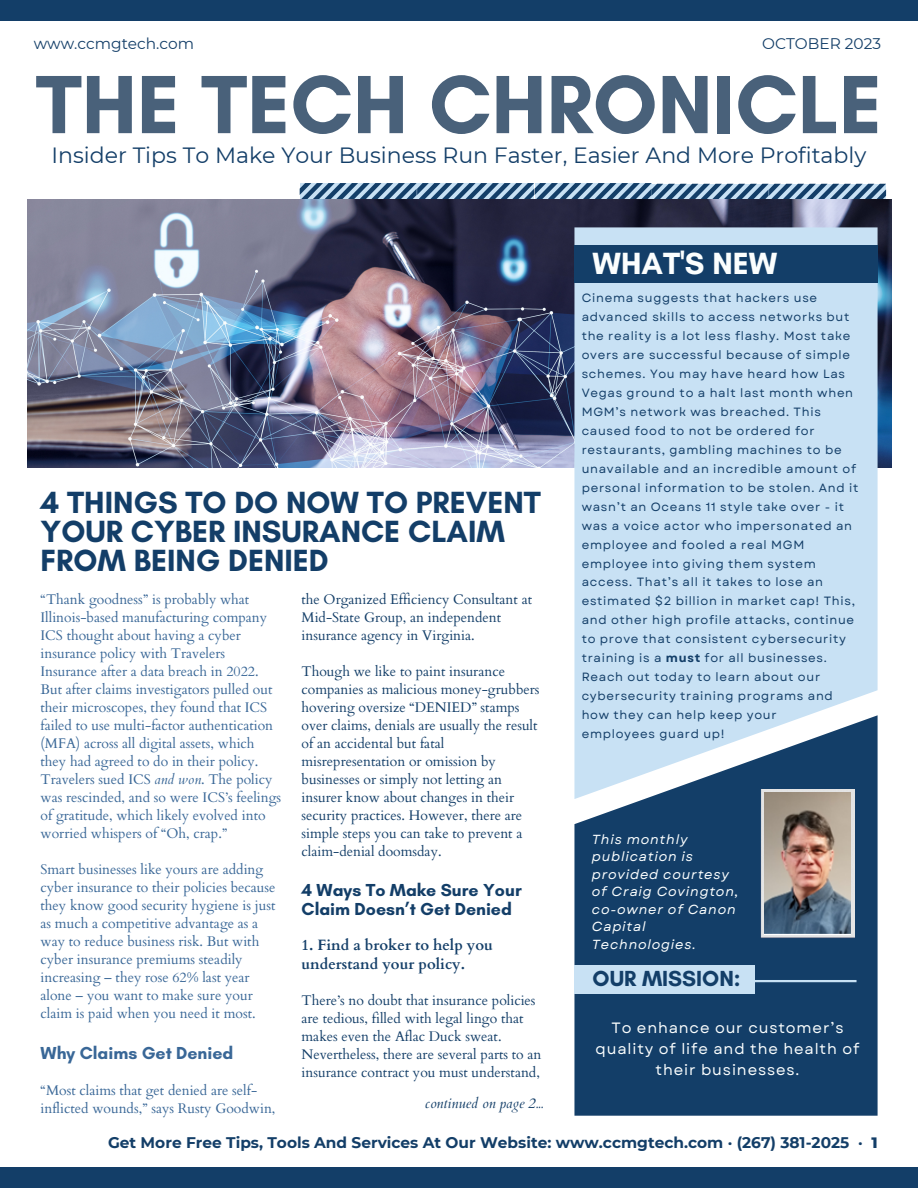
<style>
.page{position:relative;width:918px;height:1188px;background:#fff}
.page>*{position:absolute;margin:0;border:0;box-sizing:border-box;transform-origin:0 0}
.t1{font:700 84.15px "Glacial Indifference";color:#49617a}
.t2{font:700 31.2px "Glacial Indifference";color:#133e68}
.t3{font:700 31.2px "Glacial Indifference";color:#fbfefe}
.t4{font:700 22.2px "Glacial Indifference";color:#133e68}
.t5{font:22.05px "Montserrat";color:#133e68}
.t6{font:700 17.7px/19px "Glacial Indifference";color:#133e68}
.t7{font:700 17.7px "Glacial Indifference";color:#396797}
.t8{font:700 15.45px "Montserrat";color:#133e68}
.t9{font:15.45px "Montserrat";color:#133e68}
.t10{font:15px/21.3px "Garet";letter-spacing:.06em;color:#fbfefe;text-align:center}
.t11{font:700 15px/19.2px "Cardo";color:#133e68}
.t12{font:italic 14.25px "Cardo";color:#133e68}
.t13{font:13.95px/18px "Cardo";color:#396797}
.t14{font:13.95px/18px "Cardo";color:#133e68}
.t15{font:italic 13.2px/17.5px "Garet";letter-spacing:.06em;color:#fbfefe}
.t16{font:12px/18.9px "Garet";letter-spacing:.06em;color:#133e68}
.s1{font-style:italic}
.s2{font-weight:700}
.s3{font-weight:800}
</style>
<div class="page">
<div style="left:0;top:1px;width:918px;height:20px;background:#133e68"></div>
<div style="left:0;top:1168px;width:918px;height:20px;background:#133e68"></div>
<svg style="left:300px;top:183px;width:586px;height:16px;background:#6b8dab"></svg>
<img style="left:27px;top:199px;width:864px;height:268px">
<div style="left:574px;top:227px;width:304px;height:488px;background:#c8e1f4"></div>
<div style="left:574px;top:245px;width:304px;height:37px;background:#133e68"></div>
<svg style="left:574px;top:715px;width:304px;height:401px;background:#355b80"></svg>
<hr style="left:599px;top:980px;width:258px;height:2px;background:#c8e1f4">
<div style="left:574px;top:966px;width:181px;height:28px;background:#c8e1f4"></div>
<img style="left:761px;top:789px;width:93px;height:150px">
<img style="left:765px;top:793px;width:86px;height:142px">
<p class="t9" style="left:34px;top:34px;width:162px">www.ccmgtech.com</p>
<p class="t9" style="left:762px;top:34px;width:120px">OCTOBER 2023</p>
<p class="t1" style="left:36px;top:53px;width:848px">THE TECH CHRONICLE</p>
<p class="t5" style="left:52px;top:142px;width:816px">Insider Tips To Make Your Business Run Faster, Easier And More Profitably</p>
<p class="t2" style="left:41px;top:483px;width:502px">4 THINGS TO DO NOW TO PREVENT</p>
<p class="t2" style="left:41px;top:513px;width:466px">YOUR CYBER INSURANCE CLAIM</p>
<p class="t2" style="left:41px;top:542px;width:290px">FROM BEING DENIED</p>
<p class="t13" style="left:41px;top:591px;width:242px">“Thank goodness” is probably what Illinois-based manufacturing company ICS thought about having a cyber insurance policy with Travelers Insurance after a data breach in 2022.<br>But after claims investigators pulled out their microscopes, they found that ICS failed to use multi-factor authentication (MFA) across all digital assets, which they had agreed to do in their policy.<br>Travelers sued ICS <span class="s1">and won</span>. The policy was rescinded, and so were ICS’s feelings of gratitude, which likely evolved into worried whispers of “Oh, crap.”</p>
<p class="t13" style="left:41px;top:861px;width:237px">Smart businesses like yours are adding cyber insurance to their policies because they know good security hygiene is just as much a competitive advantage as a way to reduce business risk. But with cyber insurance premiums steadily increasing – they rose 62% last year alone – you want to make sure your claim is paid when you need it most.</p>
<p class="t7" style="left:41px;top:1042px;width:194px">Why Claims Get Denied</p>
<p class="t13" style="left:41px;top:1082px;width:236px">“Most claims that get denied are self&shy;inflicted wounds,” says Rusty Goodwin,</p>
<p class="t14" style="left:302px;top:591px;width:232px">the Organized Efficiency Consultant at<br>Mid-State Group, an independent insurance agency in Virginia.</p>
<p class="t14" style="left:302px;top:663px;width:240px">Though we like to paint insurance companies as malicious money-grubbers hovering oversize “DENIED” stamps over claims, denials are usually the result of an accidental but fatal misrepresentation or omission by businesses or simply not letting an insurer know about changes in their security practices. However, there are simple steps you can take to prevent a claim-denial doomsday.</p>
<p class="t6" style="left:302px;top:880px;width:222px">4 Ways To Make Sure Your<br>Claim Doesn’t Get Denied</p>
<p class="t11" style="left:302px;top:936px;width:193px">1. Find a broker to help you understand your policy.</p>
<p class="t14" style="left:302px;top:992px;width:242px">There’s no doubt that insurance policies are tedious, filled with legal lingo that makes even the Aflac Duck sweat.<br>Nevertheless, there are several parts to an insurance contract you must understand,</p>
<p class="t12" style="left:425px;top:1094px;width:119px">continued on page 2...</p>
<p class="t3" style="left:593px;top:244px;width:186px">WHAT'S NEW</p>
<p class="t16" style="left:582px;top:289px;width:278px">Cinema suggests that hackers use advanced skills to access networks but the reality is a lot less flashy. Most take overs are successful because of simple schemes. You may have heard how Las Vegas ground to a halt last month when MGM’s network was breached. This caused food to not be ordered for restaurants, gambling machines to be unavailable and an incredible amount of personal information to be stolen. And it wasn’t an Oceans 11 style take over - it was a voice actor who impersonated an employee and fooled a real MGM employee into giving them system access. That’s all it takes to lose an estimated $2 billion in market cap! This, and other high profile attacks, continue to prove that consistent cybersecurity training is a <span class="s2">must</span> for all businesses.<br>Reach out today to learn about our cybersecurity training programs and</p>
<p class="t16" style="left:582px;top:705px;width:197px">how they can help keep your</p>
<p class="t16" style="left:582px;top:724px;width:144px">employees guard up!</p>
<p class="t15" style="left:592px;top:830px;width:97px">This monthly</p>
<p class="t15" style="left:592px;top:848px;width:103px">publication is</p>
<p class="t15" style="left:592px;top:865px;width:139px">provided courtesy</p>
<p class="t15" style="left:592px;top:883px;width:148px">of Craig Covington, co-owner of Canon<br>Capital<br>Technologies.</p>
<p class="t4" style="left:593px;top:965px;width:150px">OUR MISSION:</p>
<p class="t10" style="left:595px;top:1017px;width:266px">To enhance our customer’s quality of life and the health of their businesses.</p>
<p class="t8" style="left:108px;top:1133px;width:771px">Get More Free Tips, Tools And Services At Our Website: www.ccmgtech.com · (267) 381-2025 · <span class="s3">1</span></p>
</div>
